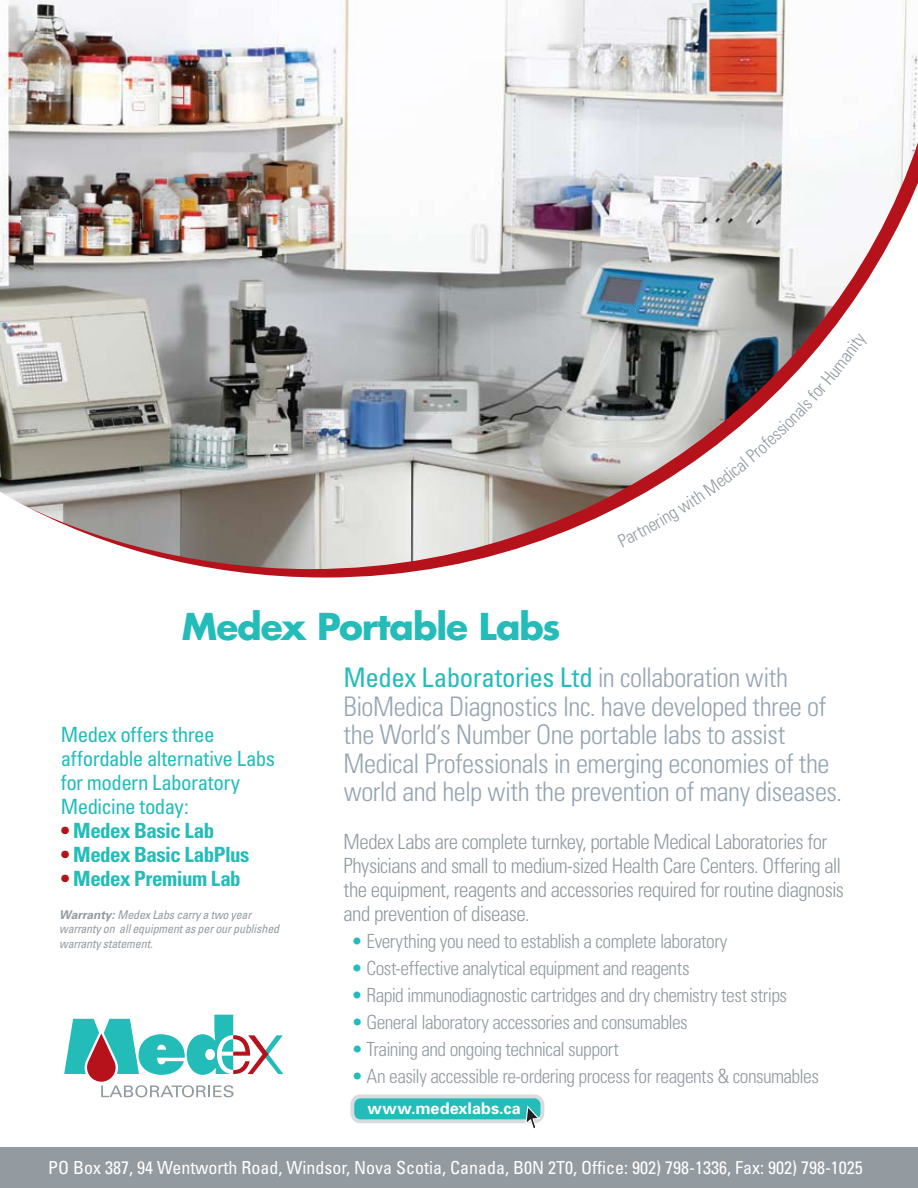
<style>
.page{position:relative;width:918px;height:1188px;background:#fff}
.page>*{position:absolute;margin:0;border:0;box-sizing:border-box;transform-origin:0 0}
.t1{font:700 36px "Futura";letter-spacing:-.03em;color:#23bcb9}
.t2{font:300 condensed 27px/28.5px "Univers";letter-spacing:-.02em;color:#96a5b2}
.t3{font:300 condensed 21px/24px "Univers";letter-spacing:-.025em;color:#939ba1}
.t4{font:condensed 21px/24px "Univers";letter-spacing:-.025em;color:#23bcb9}
.t5{font:700 condensed 21px "Univers";letter-spacing:-.025em;color:#23bcb9}
.t6{font:300 condensed 19.5px "Univers";letter-spacing:-.025em;color:#939ba1}
.t7{font:condensed 18px "Univers";color:#fff}
.t8{font:700 16.2px "Univers";letter-spacing:.005em;color:#fff}
.t9{font:italic condensed 12px/14.2px "Univers";letter-spacing:-.01em;color:#939ba1}
.s1{color:#b5121b}
.s2{font-weight:700;font-stretch:normal}
.s3{font-weight:400;color:#23bcb9}
.s4{color:#23bcb9}
</style>
<div class="page">
<img style="left:8px;top:0;width:900px;height:20px">
<img style="left:0;top:20px;width:918px;height:558px">
<div style="left:0;top:1147px;width:918px;height:41px;background:#939ba1"></div>
<svg style="left:64px;top:1015px;width:219px;height:82px"></svg>
<div style="left:352px;top:1096px;width:190px;height:25px;background:#23bcb9;border-radius:8px"></div>
<div style="left:350px;top:1094px;width:194px;height:29px;border:4px solid #d9dcde;border-radius:8px"></div>
<svg style="left:525px;top:1104px;width:15px;height:24px"></svg>
<svg style="left:617px;top:333px;width:252px;height:214px"></svg>
<h1 class="t1" style="left:182px;top:601px;width:380px">Medex Portable Labs</h1>
<p class="t4" style="left:61px;top:721px;width:216px">Medex offers three affordable alternative Labs for modern Laboratory<br>Medicine today:</p>
<p class="t5" style="left:61px;top:817px;width:155px"><span class="s1">•</span> Medex Basic Lab</p>
<p class="t5" style="left:61px;top:841px;width:190px"><span class="s1">•</span> Medex Basic LabPlus</p>
<p class="t5" style="left:61px;top:865px;width:181px"><span class="s1">•</span> Medex Premium Lab</p>
<p class="t9" style="left:59px;top:908px;width:222px"><span class="s2">Warranty:</span> Medex Labs carry a two year warranty on all equipment as per our published warranty statement.</p>
<p class="t2" style="left:344px;top:663px;width:500px"><span class="s3">Medex Laboratories Ltd</span> in collaboration with BioMedica Diagnostics Inc. have developed three of the World’s Number One portable labs to assist Medical Professionals in emerging economies of the world and help with the prevention of many diseases.</p>
<p class="t3" style="left:344px;top:830px;width:502px">Medex Labs are complete turnkey, portable Medical Laboratories for Physicians and small to medium-sized Health Care Centers. Offering all the equipment, reagents and accessories required for routine diagnosis and prevention of disease.</p>
<p class="t6" style="left:351px;top:930px;width:378px"><span class="s4">•</span> Everything you need to establish a complete laboratory</p>
<p class="t6" style="left:351px;top:957px;width:340px"><span class="s4">•</span> Cost-effective analytical equipment and reagents</p>
<p class="t6" style="left:351px;top:984px;width:437px"><span class="s4">•</span> Rapid immunodiagnostic cartridges and dry chemistry test strips</p>
<p class="t6" style="left:351px;top:1011px;width:338px"><span class="s4">•</span> General laboratory accessories and consumables</p>
<p class="t6" style="left:351px;top:1038px;width:269px"><span class="s4">•</span> Training and ongoing technical support</p>
<p class="t6" style="left:351px;top:1065px;width:469px"><span class="s4">•</span> An easily accessible re-ordering process for reagents &amp; consumables</p>
<p class="t8" style="left:368px;top:1098px;width:155px">www.medexlabs.ca</p>
<p class="t7" style="left:48px;top:1156px;width:816px">PO Box 387, 94 Wentworth Road, Windsor, Nova Scotia, Canada, B0N 2T0, Office: 902) 798-1336, Fax: 902) 798-1025</p>
</div>
